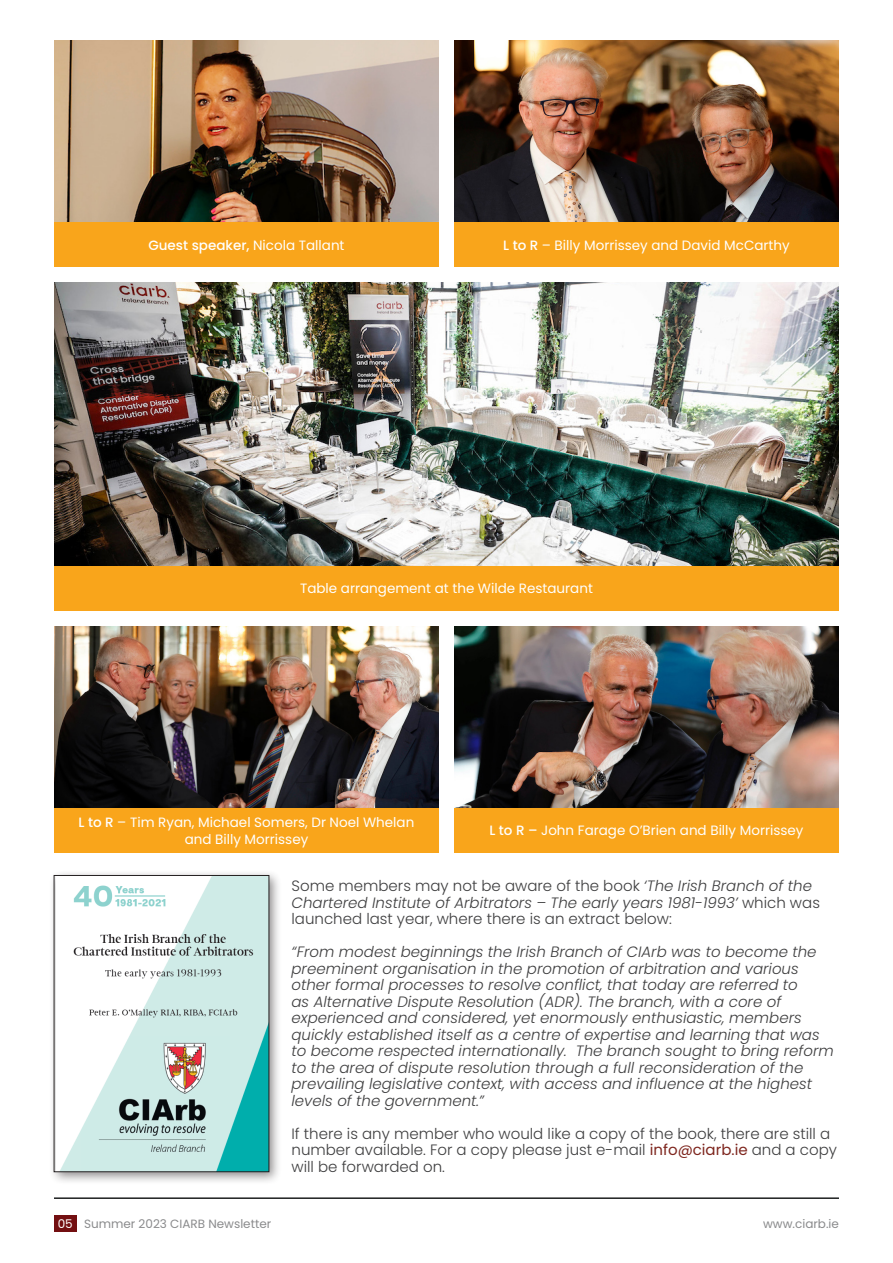
<style>
.page{position:relative;width:893px;height:1263px;background:#fff}
.page>*{position:absolute;margin:0;border:0;box-sizing:border-box;transform-origin:0 0}
.t1{font:italic 300 15px/16.5px "Poppins";color:#3e3e3f}
.t2{font:300 15px/16.5px "Poppins";color:#3e3e3f}
.t3{font:13.5px "Poppins";color:#fff}
.t4{font:500 13.5px "Poppins";color:#fff}
.t5{font:12px "Poppins";color:#57585a}
.t6{font:12px "Poppins";color:#fff}
.s1{font-weight:400}
.s2{font-weight:500}
.s3{font-style:italic}
.s4{font-weight:400;color:#7e261e}
</style>
<div class="page">
<hr style="left:54px;top:1197px;width:785px;height:2px;background:#1d1f1f">
<img style="left:454px;top:40px;width:385px;height:182px">
<div style="left:454px;top:222px;width:385px;height:45px;background:#f9a51b"></div>
<img style="left:54px;top:626px;width:385px;height:182px">
<div style="left:54px;top:808px;width:385px;height:45px;background:#f9a51b"></div>
<img style="left:54px;top:282px;width:785px;height:285px">
<div style="left:54px;top:567px;width:785px;height:44px;background:#f9a51b"></div>
<img style="left:54px;top:41px;width:385px;height:181px">
<div style="left:54px;top:222px;width:385px;height:45px;background:#f9a51b"></div>
<img style="left:454px;top:626px;width:385px;height:182px">
<div style="left:454px;top:808px;width:385px;height:45px;background:#f9a51b"></div>
<div style="left:48px;top:869px;width:234px;height:316px;background:#231f20;opacity:.5"></div>
<img style="left:56px;top:877px;width:211px;height:293px">
<div style="left:54px;top:875px;width:215px;height:297px;border:1px solid #231f20"></div>
<div style="left:54px;top:1215px;width:23px;height:16px;background:#730f11"></div>
<p class="t4" style="left:148px;top:237px;width:198px">Guest speaker, <span class="s1">Nicola Tallant</span></p>
<p class="t3" style="left:503px;top:237px;width:288px"><span class="s2">L to R</span> – Billy Morrissey and David McCarthy</p>
<p class="t3" style="left:300px;top:580px;width:294px">Table arrangement at the Wilde Restaurant</p>
<p class="t3" style="left:79px;top:814px;width:337px"><span class="s2">L to R</span> – Tim Ryan, Michael Somers, Dr Noel Whelan</p>
<p class="t3" style="left:185px;top:831px;width:125px">and Billy Morrissey</p>
<p class="t3" style="left:489px;top:822px;width:316px"><span class="s2">L to R –</span> John Farage O’Brien and Billy Morrissey</p>
<p class="t2" style="left:291px;top:877px;width:530px">Some members may not be aware of the book <span class="s3">‘The Irish Branch of the<br>Chartered Institute of Arbitrators – The early years 1981-1993’</span> which was launched last year, where there is an extract below:</p>
<p class="t1" style="left:291px;top:943px;width:544px">“From modest beginnings the Irish Branch of CIArb was to become the preeminent organisation in the promotion of arbitration and various other formal processes to resolve conflict, that today are referred to<br>as Alternative Dispute Resolution (ADR). The branch, with a core of experienced and considered, yet enormously enthusiastic, members quickly established itself as a centre of expertise and learning that was to become respected internationally. The branch sought to bring reform to the area of dispute resolution through a full reconsideration of the prevailing legislative context, with access and influence at the highest levels of the government.”</p>
<p class="t2" style="left:291px;top:1125px;width:547px">If there is any member who would like a copy of the book, there are still a number available. For a copy please just e-mail <span class="s4">info@ciarb.ie</span> and a copy will be forwarded on.</p>
<p class="t6" style="left:58px;top:1217px;width:17px">05</p>
<p class="t5" style="left:84px;top:1217px;width:189px">Summer 2023 CIARB Newsletter</p>
<p class="t5" style="left:763px;top:1217px;width:77px">www.ciarb.ie</p>
</div>
